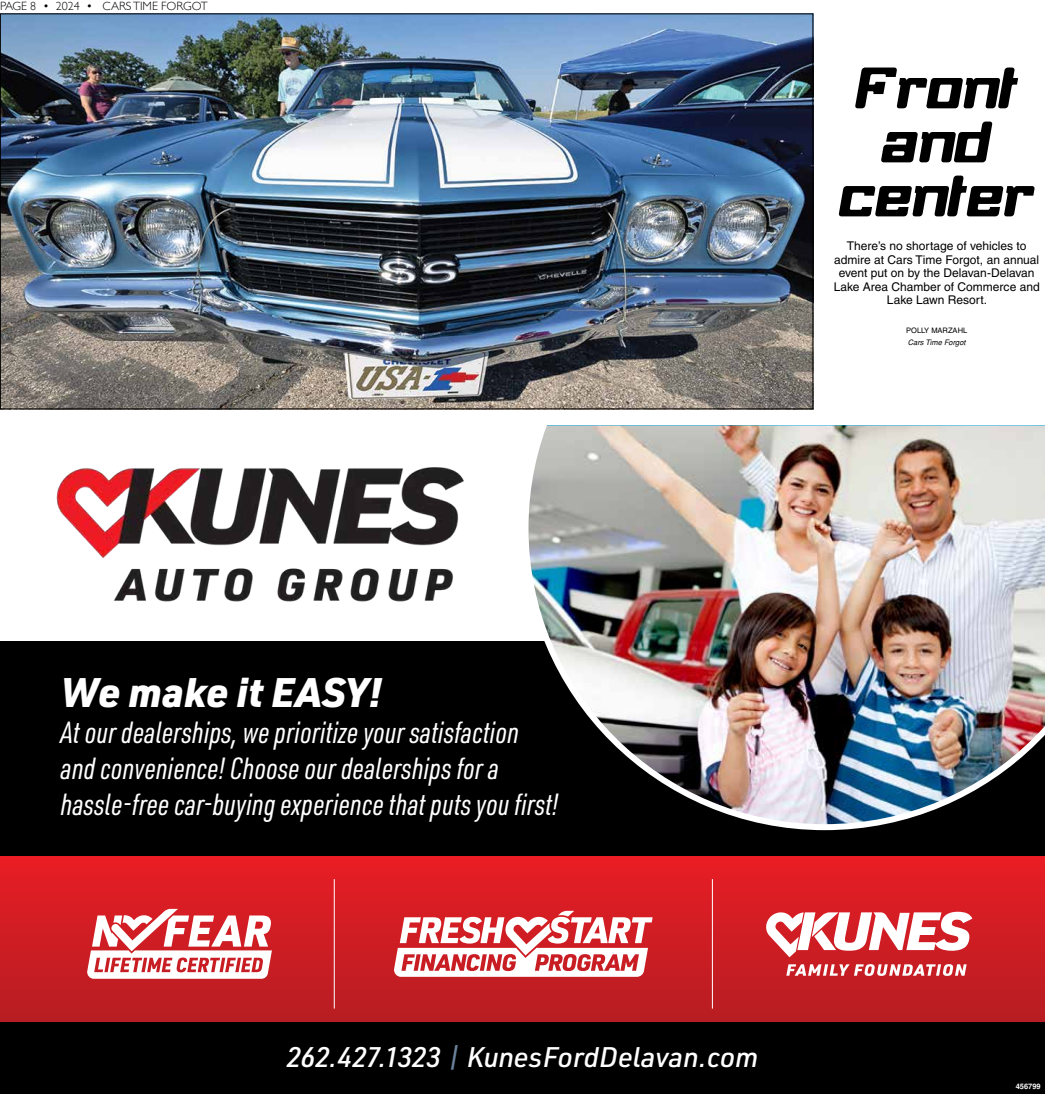
<style>
.page{position:relative;width:1045px;height:1094px;background:#fff}
.page>*{position:absolute;margin:0;border:0;box-sizing:border-box;transform-origin:0 0}
.t1{font:italic 900 40.5px "URWDIN";color:#fff}
.t2{font:italic 30px/36px "URWDIN Cond";color:#fff}
.t3{font:italic 500 27.9px "URWDIN";letter-spacing:-.015em;color:#fff}
.t4{font:12px/13.5px "Helvetica";color:#000;text-align:center}
.t5{font:300 12px "Gill Sans";color:#000}
.t6{font:italic 7.5px "Helvetica";color:#000}
.t7{font:7.5px "Helvetica";color:#000}
.t8{font:700 7.5px "Helvetica";color:#fff}
.s1{color:#6b829a}
</style>
<div class="page">
<svg style="left:855px;top:67px;width:162px;height:41px"></svg>
<svg style="left:881px;top:122px;width:110px;height:40px"></svg>
<svg style="left:838px;top:176px;width:196px;height:40px"></svg>
<img style="left:2px;top:16px;width:809px;height:391px">
<div style="left:0;top:641px;width:1044px;height:224px;background:#000"></div>
<img style="left:528px;top:425px;width:516px;height:405px">
<div style="left:0;top:856px;width:1044px;height:168px;background:linear-gradient(to bottom,#e91d25,#b62025)"></div>
<svg style="left:86px;top:908px;width:186px;height:70px"></svg>
<svg style="left:786px;top:964px;width:180px;height:11px"></svg>
<svg style="left:764px;top:911px;width:207px;height:46px"></svg>
<svg style="left:393px;top:910px;width:259px;height:66px"></svg>
<hr style="left:711px;top:879px;width:1px;height:129px;background:#fff">
<hr style="left:334px;top:879px;width:1px;height:129px;background:#fff">
<div style="left:0;top:1022px;width:1044px;height:72px;background:#000"></div>
<img style="left:56px;top:467px;width:408px;height:135px">
<p class="t5" style="left:0;top:-4px;width:209px">PAGE 8 • 2024 • CARS TIME FORGOT</p>
<p class="t4" style="left:833px;top:239px;width:207px">There’s no shortage of vehicles to admire at Cars Time Forgot, an annual event put on by the Delavan-Delavan<br>Lake Area Chamber of Commerce and<br>Lake Lawn Resort.</p>
<p class="t7" style="left:905px;top:326px;width:63px">POLLY MARZAHL</p>
<p class="t6" style="left:907px;top:337px;width:59px">Cars Time Forgot</p>
<h1 class="t1" style="left:60px;top:664px;width:323px">We make it EASY!</h1>
<h2 class="t2" style="left:60px;top:713px;width:499px">At our dealerships, we prioritize your satisfaction and convenience! Choose our dealerships for a hassle-free car-buying experience that puts you first!</h2>
<h3 class="t3" style="left:286px;top:1038px;width:473px">262.427.1323 <span class="s1">|</span> KunesFordDelavan.com</h3>
<p class="t8" style="left:1015px;top:1081px;width:27px">456799</p>
</div>
